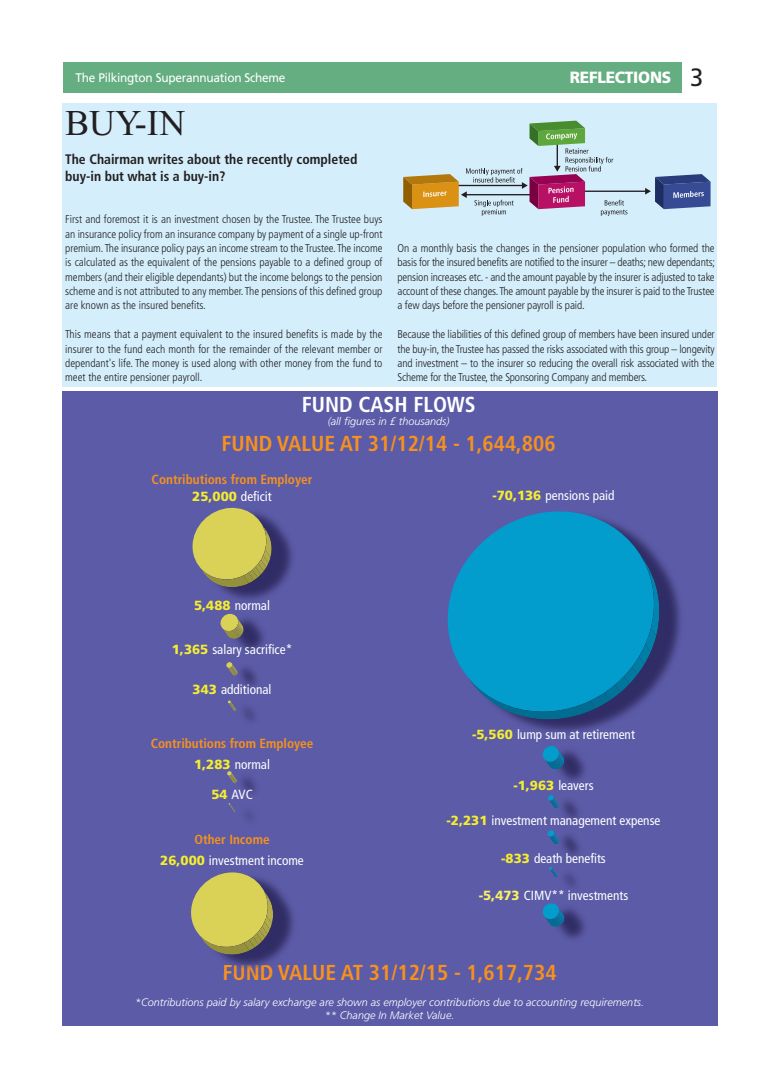
<style>
.page{position:relative;width:780px;height:1088px;background:#fff}
.page>*{position:absolute;margin:0;border:0;box-sizing:border-box;transform-origin:0 0}
.t1{font:36.25px "Times New Roman";color:#231f20}
.t2{font:700 condensed 21.62px "Frutiger";color:#f6911e}
.t3{font:700 condensed 21.62px "Frutiger";color:#fff}
.t4{font:900 16.25px "Frutiger";letter-spacing:-.015em;color:#fff;scale:.95 1}
.t5{font:700 condensed 13.75px/16.5px "Frutiger";color:#231f20}
.t6{font:condensed 13.25px "Frutiger";color:#fff}
.t7{font:700 condensed 13.25px "Frutiger";color:#f6911e}
.t8{font:12.5px "Frutiger";letter-spacing:-.02em;color:#fff;scale:.95 1}
.t9{font:300 condensed 11.25px/14.4px "Frutiger";letter-spacing:-.005em;color:#231f20;text-align:justify}
.t10{font:italic 300 10.88px/13px "Frutiger";color:#fff;text-align:center}
.s1{font-weight:400;font-size:25px;color:#231f20}
.s2{font-weight:900;font-stretch:normal;color:#f4ed2f}
.s3{font-weight:900;font-stretch:normal;color:#f8f063}
.s4{color:#e78822}
.s5{color:#c77627}
.s6{color:#db8124}
</style>
<div class="page">
<div style="left:63px;top:63px;width:618px;height:30px;background:#64ae81"></div>
<div style="left:63px;top:103px;width:654px;height:283px;background:#d4effb"></div>
<hr style="left:581px;top:191px;width:65px;height:1px;background:#231f20">
<svg style="left:645px;top:174px;width:65px;height:35px"></svg>
<svg style="left:403px;top:121px;width:224px;height:95px"></svg>
<div style="left:63px;top:391px;width:654px;height:634px;background:#5b5ba8"></div>
<svg style="left:447px;top:511px;width:207px;height:161px;fill:#029ccd"></svg>
<svg style="left:464px;top:551px;width:195px;height:170px;background:#0b8dc0"></svg>
<svg style="left:192px;top:507px;width:80px;height:81px"></svg>
<img style="left:235px;top:615px;width:30px;height:37px">
<svg style="left:220px;top:613px;width:18px;height:18px"></svg>
<svg style="left:222px;top:617px;width:22px;height:22px"></svg>
<svg style="left:226px;top:662px;width:12px;height:14px"></svg>
<img style="left:232px;top:965px;width:32px;height:4px">
<svg style="left:191px;top:872px;width:82px;height:83px;background:#b1aa62"></svg>
<img style="left:553px;top:746px;width:33px;height:36px">
<svg style="left:542px;top:746px;width:17px;height:16px"></svg>
<svg style="left:544px;top:749px;width:20px;height:20px"></svg>
<img style="left:556px;top:873px;width:21px;height:15px">
<svg style="left:549px;top:867px;width:8px;height:10px"></svg>
<svg style="left:227px;top:771px;width:10px;height:12px"></svg>
<svg style="left:228px;top:803px;width:27px;height:9px"></svg>
<img style="left:553px;top:903px;width:33px;height:36px">
<svg style="left:542px;top:903px;width:17px;height:16px"></svg>
<svg style="left:544px;top:906px;width:20px;height:21px"></svg>
<svg style="left:228px;top:700px;width:8px;height:11px"></svg>
<svg style="left:548px;top:795px;width:11px;height:13px"></svg>
<svg style="left:548px;top:831px;width:11px;height:13px"></svg>
<p class="t8" style="left:76px;top:73px;width:222px">The Pilkington Superannuation Scheme</p>
<h3 class="t4" style="left:569px;top:71px;width:142px">REFLECTIONS <span class="s1">3</span></h3>
<h1 class="t1" style="left:65px;top:110px;width:121px">BUY-IN</h1>
<p class="t5" style="left:65px;top:152px;width:294px">The Chairman writes about the recently completed buy-in but what is a buy-in?</p>
<p class="t9" style="left:65px;top:213px;width:319px">First and foremost it is an investment chosen by the Trustee. The Trustee buys an insurance policy from an insurance company by payment of a single up-front premium.The insurance policy pays an income stream to the Trustee.The income is calculated as the equivalent of the pensions payable to a defined group of members (and their eligible dependants) but the income belongs to the pension scheme and is not attributed to any member. The pensions of this defined group are known as the insured benefits.</p>
<p class="t9" style="left:65px;top:328px;width:319px">This means that a payment equivalent to the insured benefits is made by the insurer to the fund each month for the remainder of the relevant member or dependant's life. The money is used along with other money from the fund to meet the entire pensioner payroll.</p>
<p class="t9" style="left:397px;top:242px;width:319px">On a monthly basis the changes in the pensioner population who formed the basis for the insured benefits are notified to the insurer – deaths; new dependants; pension increases etc. - and the amount payable by the insurer is adjusted to take account of these changes.The amount payable by the insurer is paid to the Trustee a few days before the pensioner payroll is paid.</p>
<p class="t9" style="left:397px;top:328px;width:319px">Because the liabilities of this defined group of members have been insured under the buy-in, the Trustee has passed the risks associated with this group – longevity and investment – to the insurer so reducing the overall risk associated with the Scheme for the Trustee, the Sponsoring Company and members.</p>
<h2 class="t3" style="left:302px;top:396px;width:175px">FUND CASH FLOWS</h2>
<p class="t10" style="left:328px;top:416px;width:123px">(all figures in £ thousands)</p>
<h2 class="t2" style="left:221px;top:435px;width:336px">FUND VALUE AT 31/12/14 - 1,644,806</h2>
<p class="t7" style="left:152px;top:474px;width:162px">Contributions from Employer</p>
<p class="t6" style="left:192px;top:491px;width:81px"><span class="s2">25,000</span> deficit</p>
<p class="t6" style="left:194px;top:600px;width:77px"><span class="s2">5,488</span> normal</p>
<p class="t6" style="left:172px;top:644px;width:122px"><span class="s2">1,365</span> salary sacrifice*</p>
<p class="t6" style="left:193px;top:684px;width:80px"><span class="s2">343</span> additional</p>
<p class="t7" style="left:151px;top:738px;width:164px">Contributions from Employee</p>
<p class="t6" style="left:194px;top:759px;width:77px"><span class="s2">1,283</span> normal</p>
<p class="t6" style="left:211px;top:789px;width:43px"><span class="s2">54</span> AVC</p>
<p class="t7" style="left:194px;top:834px;width:77px">Other Income</p>
<p class="t6" style="left:160px;top:855px;width:145px"><span class="s2">26,000</span> investment income</p>
<p class="t6" style="left:492px;top:490px;width:124px"><span class="s2">-70,136</span> pensions paid</p>
<p class="t6" style="left:472px;top:729px;width:164px"><span class="s2">-5,560</span> lump sum at retirement</p>
<p class="t6" style="left:513px;top:780px;width:82px"><span class="s2">-1,963</span> leavers</p>
<p class="t6" style="left:446px;top:814px;width:215px"><span class="s2">-2,231</span> investment management expense</p>
<p class="t6" style="left:501px;top:852px;width:106px"><span class="s2">-833</span> death benefits</p>
<p class="t6" style="left:479px;top:890px;width:151px"><span class="s3">-5,473</span> CIMV** investments</p>
<h2 class="t2" style="left:222px;top:964px;width:336px">F<span class="s4">U</span><span class="s5">N</span><span class="s6">D</span> VALUE AT 31/12/15 - 1,617,734</h2>
<p class="t10" style="left:135px;top:997px;width:510px">*Contributions paid by salary exchange are shown as employer contributions due to accounting requirements. ** Change In Market Value.</p>
</div>
